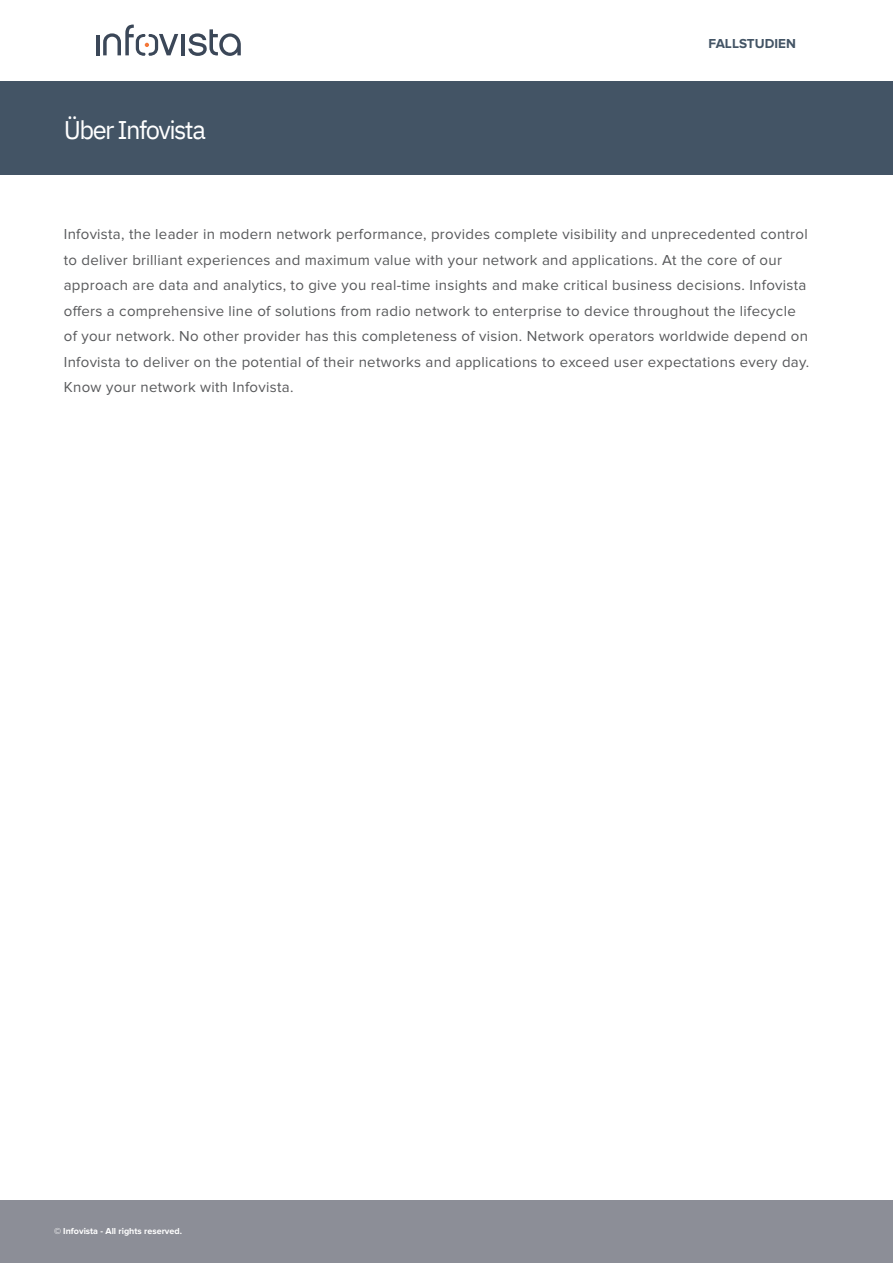
<style>
.page{position:relative;width:893px;height:1263px;background:#fff}
.page>*{position:absolute;margin:0;border:0;box-sizing:border-box;transform-origin:0 0}
.t1{font:25.5px "IBM Plex Sans";letter-spacing:-.06em;color:#fff}
.Body{font:15px/25.5px "Proxima Nova";letter-spacing:.02em;color:#58595b}
.t2{font:700 13.5px "Proxima Nova";color:#435465}
.t3{font:700 9px "Proxima Nova";color:#fff}
</style>
<div class="page">
<div style="left:0;top:82px;width:893px;height:93px;background:#435465"></div>
<div style="left:0;top:1200px;width:893px;height:63px;background:#8c8e97"></div>
<hr style="left:96px;top:35px;width:3px;height:20px;background:#3b4758">
<hr style="left:182px;top:34px;width:3px;height:21px;background:#3b4758">
<svg style="left:188px;top:29px;width:53px;height:27px"></svg>
<svg style="left:103px;top:24px;width:75px;height:32px"></svg>
<p class="t1" style="left:64px;top:110px;width:144px">Über Infovista</p>
<p class="t2" style="left:709px;top:36px;width:89px">FALLSTUDIEN</p>
<p class="Body" style="left:64px;top:222px;width:747px">Infovista, the leader in modern network performance, provides complete visibility and unprecedented control to deliver brilliant experiences and maximum value with your network and applications. At the core of our approach are data and analytics, to give you real-time insights and make critical business decisions. Infovista offers a comprehensive line of solutions from radio network to enterprise to device throughout the lifecycle of your network. No other provider has this completeness of vision. Network operators worldwide depend on Infovista to deliver on the potential of their networks and applications to exceed user expectations every day.<br>Know your network with Infovista.</p>
<p class="t3" style="left:54px;top:1226px;width:130px">© Infovista - All rights reserved.</p>
</div>
